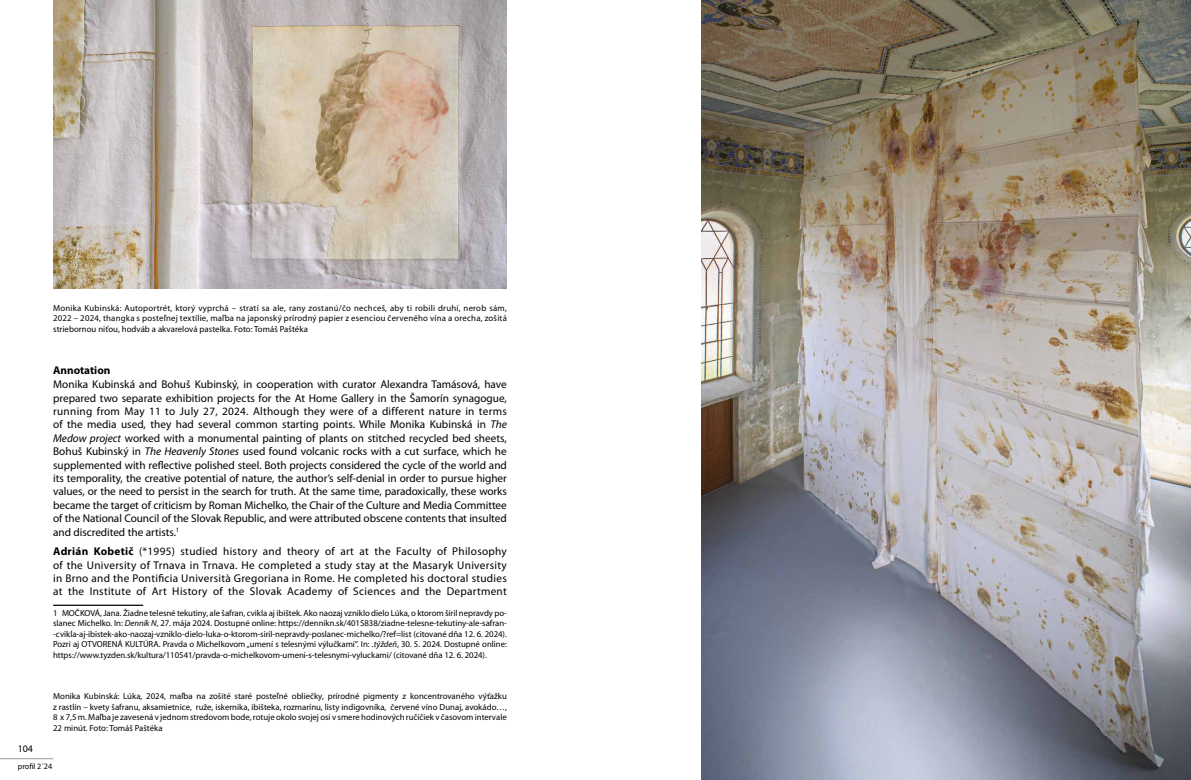
<style>
.page{position:relative;width:1191px;height:780px;background:#fff}
.page>*{position:absolute;margin:0;border:0;box-sizing:border-box;transform-origin:0 0}
.t1{font:11.25px/13.4px "Myriad Pro";letter-spacing:.015em;color:#000;text-align:justify}
.t2{font:700 11.25px "Myriad Pro";color:#000}
.t3{font:10px "Myriad Pro";color:#000}
.t4{font:8.75px/10.5px "Myriad Pro";color:#000;text-align:justify}
.t5{font:8.12px "Myriad Pro";color:#000}
.s1{font-style:italic}
.s2{font-weight:700}
</style>
<div class="page">
<hr style="left:0;top:758px;width:53px;height:1px;background:#9d9d9c">
<hr style="left:53px;top:604px;width:90px;height:2px;background:#000">
<img style="left:53px;top:0;width:454px;height:289px">
<img style="left:702px;top:0;width:489px;height:780px">
<p class="t4" style="left:53px;top:302px;width:455px">Monika Kubinská: Autoportrét, ktorý vyprchá – stratí sa ale, rany zostanú/čo nechceš, aby ti robili druhí, nerob sám, 2022 – 2024, thangka s posteľnej textílie, maľba na japonský prírodný papier z esenciou červeného vína a orecha, zošitá striebornou niťou, hodváb a akvarelová pastelka. Foto: Tomáš Paštéka</p>
<p class="t2" style="left:53px;top:364px;width:59px">Annotation</p>
<p class="t1" style="left:53px;top:377px;width:455px">Monika Kubinská and Bohuš Kubinský, in cooperation with curator Alexandra Tamásová, have prepared two separate exhibition projects for the At Home Gallery in the Šamorín synagogue, running from May 11 to July 27, 2024. Although they were of a different nature in terms of the media used, they had several common starting points. While Monika Kubinská in <span class="s1">The Medow project</span> worked with a monumental painting of plants on stitched recycled bed sheets, Bohuš Kubinský in <span class="s1">The Heavenly Stones</span> used found volcanic rocks with a cut surface, which he supplemented with reflective polished steel. Both projects considered the cycle of the world and its temporality, the creative potential of nature, the author’s self-denial in order to pursue higher values, or the need to persist in the search for truth. At the same time, paradoxically, these works became the target of criticism by Roman Michelko, the Chair of the Culture and Media Committee of the National Council of the Slovak Republic, and were attributed obscene contents that insulted and discredited the artists.<sup>1</sup></p>
<p class="t1" style="left:53px;top:545px;width:455px"><span class="s2">Adrián Kobetič</span> (*1995) studied history and theory of art at the Faculty of Philosophy of the University of Trnava in Trnava. He completed a study stay at the Masaryk University in Brno and the Pontificia Università Gregoriana in Rome. He completed his doctoral studies at the Institute of Art History of the Slovak Academy of Sciences and the Department</p>
<p class="t4" style="left:53px;top:607px;width:455px">1 MOČKOVÁ, Jana. Žiadne telesné tekutiny, ale šafran, cvikla aj ibištek. Ako naozaj vzniklo dielo Lúka, o ktorom šíril nepravdy po&shy;slanec Michelko. In: <span class="s1">Denník N</span>, 27. mája 2024. Dostupné online: https://dennikn.sk/4015838/ziadne-telesne-tekutiny-ale-safran--cvikla-aj-ibistek-ako-naozaj-vzniklo-dielo-luka-o-ktorom-siril-nepravdy-poslanec-michelko/?ref=list (citované dňa 12. 6. 2024).<br>Pozri aj OTVORENÁ KULTÚRA. Pravda o Michelkovom „umení s telesnými výlučkami“. In: <span class="s1">.týždeň</span>, 30. 5. 2024. Dostupné online: https://www.tyzden.sk/kultura/110541/pravda-o-michelkovom-umeni-s-telesnymi-vyluckami/ (citované dňa 12. 6. 2024).</p>
<p class="t4" style="left:53px;top:691px;width:455px">Monika Kubinská: Lúka, 2024, maľba na zošité staré posteľné obliečky, prírodné pigmenty z koncentrovaného výťažku z rastlín – kvety šafranu, aksamietnice, ruže, iskernika, ibišteka, rozmarínu, listy indigovníka, červené víno Dunaj, avokádo…, 8 x 7,5 m. Maľba je zavesená v jednom stredovom bode, rotuje okolo svojej osi v smere hodinových ručičiek v časovom intervale 22 minút. Foto: Tomáš Paštéka</p>
<p class="t3" style="left:18px;top:742px;width:17px">104</p>
<p class="t5" style="left:18px;top:761px;width:36px">profil 2´24</p>
</div>
